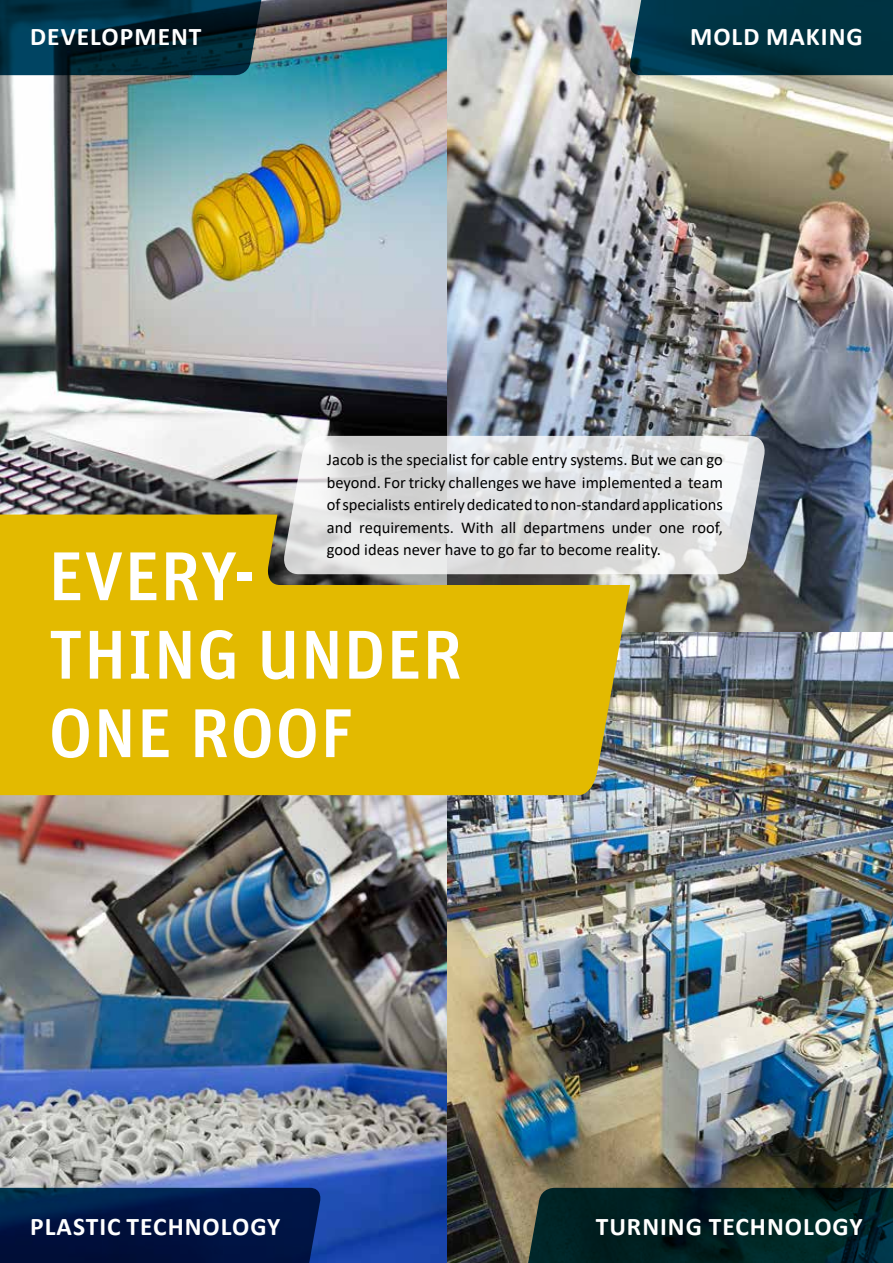
<style>
.page{position:relative;width:893px;height:1263px;background:#fff}
.page>*{position:absolute;margin:0;border:0;box-sizing:border-box;transform-origin:0 0}
.t1{font:500 69px/78.4px "Unit Pro";letter-spacing:.01em;color:#fff}
.t2{font:700 25.5px "Calibri";letter-spacing:.04em;color:#fff}
.t3{font:16.5px/22.5px "Calibri";color:#000;text-align:justify}
</style>
<div class="page">
<img style="left:446px;top:631px;width:447px;height:632px">
<img style="left:446px;top:0;width:447px;height:631px">
<img style="left:0;top:0;width:446px;height:514px">
<img style="left:0;top:795px;width:446px;height:468px">
<svg style="left:0;top:0;width:264px;height:75px;background:#032b3b"></svg>
<svg style="left:0;top:1188px;width:322px;height:75px;background:#001645"></svg>
<svg style="left:526px;top:1188px;width:367px;height:75px;background:#032324"></svg>
<svg style="left:628px;top:0;width:265px;height:75px;background:#053746"></svg>
<svg style="left:281px;top:436px;width:487px;height:138px"></svg>
<svg style="left:0;top:514px;width:642px;height:281px;background:#dbb921"></svg>
<h2 class="t2" style="left:30px;top:18px;width:173px">DEVELOPMENT</h2>
<h2 class="t2" style="left:690px;top:18px;width:174px">MOLD MAKING</h2>
<p class="t3" style="left:327px;top:448px;width:398px">Jacob is the specialist for cable entry systems. But we can go beyond. For tricky challenges we have implemented a team of specialists entirely dedicated to non-standard applications and requirements. With all departmens under one roof, good ideas never have to go far to become reality.</p>
<h1 class="t1" style="left:48px;top:534px;width:415px">EVERY-<br>THING UNDER<br>ONE ROOF</h1>
<h2 class="t2" style="left:30px;top:1209px;width:252px">PLASTIC TECHNOLOGY</h2>
<h2 class="t2" style="left:596px;top:1209px;width:269px">TURNING TECHNOLOGY</h2>
</div>
